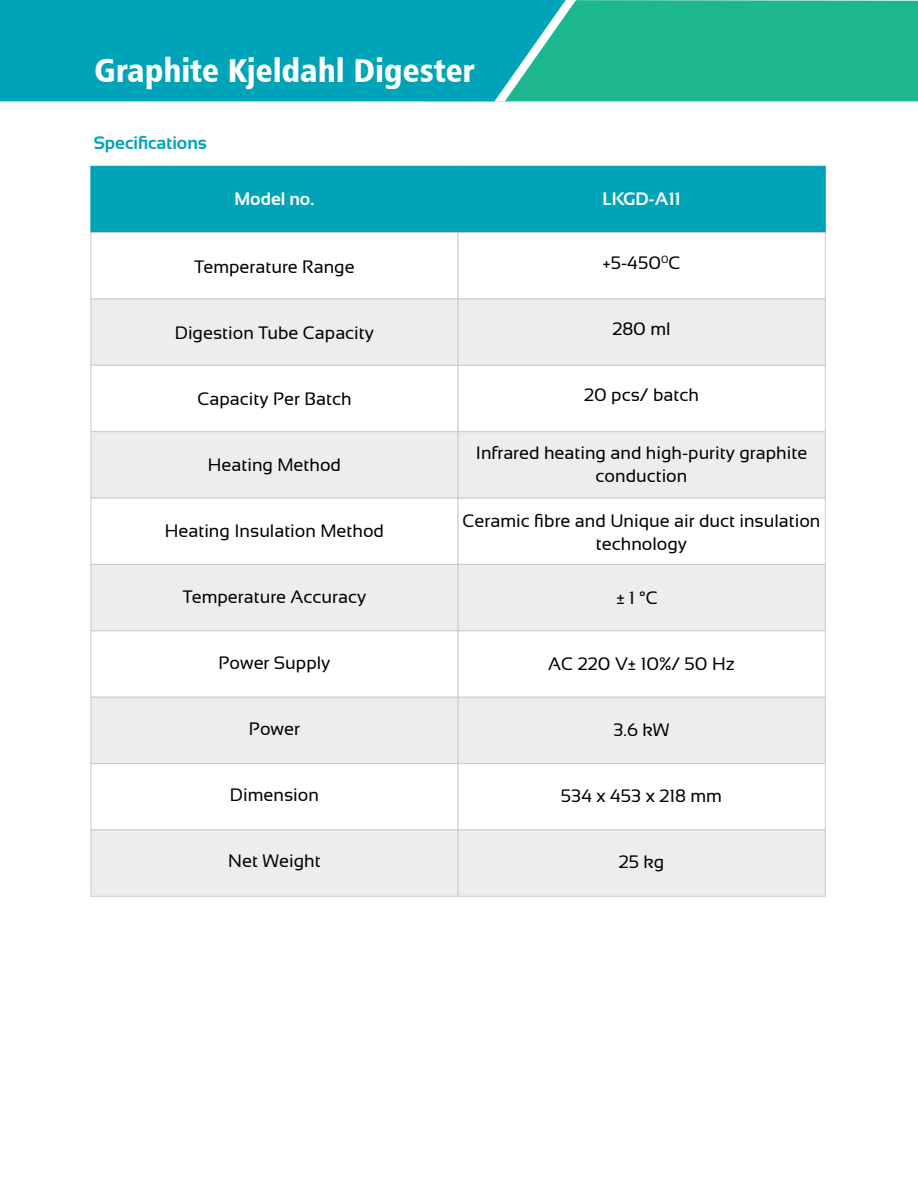
<style>
.page{position:relative;width:918px;height:1188px;background:#fff}
.page>*{position:absolute;margin:0;border:0;box-sizing:border-box;transform-origin:0 0}
.t1{font:33px "Humanist 777 BT Black Condensed B";color:#fff}
.t2{font:18px/22.5px "Sansation";color:#000;text-align:center}
.t3{font:700 18px "Sansation";color:#fff}
.t4{font:700 18px "Sansation";color:#00a4b9}
</style>
<div class="page">
<div style="left:576px;top:0;width:342px;height:101px;background:#1cb78e"></div>
<div style="left:0;top:0;width:566px;height:101px;background:#00a4b9"></div>
<div style="left:91px;top:166px;width:367px;height:67px;background:#00a4b9;border:1px solid #00a4b9"></div>
<div style="left:458px;top:166px;width:368px;height:67px;background:#00a4b9;border:1px solid #00a4b9"></div>
<div style="left:91px;top:232px;width:367px;height:67px;background:#fff;border:1px solid #ccc"></div>
<div style="left:458px;top:232px;width:368px;height:67px;background:#fff;border:1px solid #ccc"></div>
<div style="left:91px;top:299px;width:367px;height:67px;background:#ededed;border:1px solid #ccc"></div>
<div style="left:458px;top:299px;width:368px;height:67px;background:#ededed;border:1px solid #ccc"></div>
<div style="left:91px;top:365px;width:367px;height:67px;background:#fff;border:1px solid #ccc"></div>
<div style="left:458px;top:365px;width:368px;height:67px;background:#fff;border:1px solid #ccc"></div>
<div style="left:91px;top:431px;width:367px;height:67px;background:#ededed;border:1px solid #ccc"></div>
<div style="left:458px;top:431px;width:368px;height:67px;background:#ededed;border:1px solid #ccc"></div>
<div style="left:91px;top:498px;width:367px;height:67px;background:#fff;border:1px solid #ccc"></div>
<div style="left:458px;top:498px;width:368px;height:67px;background:#fff;border:1px solid #ccc"></div>
<div style="left:91px;top:564px;width:367px;height:67px;background:#ededed;border:1px solid #ccc"></div>
<div style="left:458px;top:564px;width:368px;height:67px;background:#ededed;border:1px solid #ccc"></div>
<div style="left:91px;top:630px;width:367px;height:68px;background:#fff;border:1px solid #ccc"></div>
<div style="left:458px;top:630px;width:368px;height:68px;background:#fff;border:1px solid #ccc"></div>
<div style="left:91px;top:697px;width:367px;height:67px;background:#ededed;border:1px solid #ccc"></div>
<div style="left:458px;top:697px;width:368px;height:67px;background:#ededed;border:1px solid #ccc"></div>
<div style="left:91px;top:763px;width:367px;height:67px;background:#fff;border:1px solid #ccc"></div>
<div style="left:458px;top:763px;width:368px;height:67px;background:#fff;border:1px solid #ccc"></div>
<div style="left:91px;top:830px;width:367px;height:67px;background:#ededed;border:1px solid #ccc"></div>
<div style="left:458px;top:830px;width:368px;height:67px;background:#ededed;border:1px solid #ccc"></div>
<h1 class="t1" style="left:94px;top:50px;width:382px">Graphite Kjeldahl Digester</h1>
<p class="t4" style="left:94px;top:132px;width:115px">Specifications</p>
<p class="t3" style="left:234px;top:189px;width:82px">Model no.</p>
<p class="t3" style="left:602px;top:189px;width:80px">LKGD-A11</p>
<p class="t2" style="left:194px;top:255px;width:162px">Temperature Range</p>
<p class="t2" style="left:602px;top:251px;width:80px">+5-450<sup>0</sup>C</p>
<p class="t2" style="left:175px;top:321px;width:201px">Digestion Tube Capacity</p>
<p class="t2" style="left:612px;top:317px;width:60px">280 ml</p>
<p class="t2" style="left:197px;top:387px;width:156px">Capacity Per Batch</p>
<p class="t2" style="left:584px;top:383px;width:116px">20 pcs/ batch</p>
<p class="t2" style="left:208px;top:453px;width:135px">Heating Method</p>
<p class="t2" style="left:165px;top:519px;width:221px">Heating Insulation Method</p>
<p class="t2" style="left:476px;top:442px;width:333px">Infrared heating and high-purity graphite conduction</p>
<p class="t2" style="left:462px;top:510px;width:360px">Ceramic fibre and Unique air duct insulation technology</p>
<p class="t2" style="left:183px;top:585px;width:185px">Temperature Accuracy</p>
<p class="t2" style="left:616px;top:587px;width:43px">± 1 °C</p>
<p class="t2" style="left:219px;top:651px;width:113px">Power Supply</p>
<p class="t2" style="left:548px;top:653px;width:188px">AC 220 V± 10%/ 50 Hz</p>
<p class="t2" style="left:249px;top:717px;width:53px">Power</p>
<p class="t2" style="left:614px;top:719px;width:58px">3.6 kW</p>
<p class="t2" style="left:230px;top:783px;width:91px">Dimension</p>
<p class="t2" style="left:561px;top:785px;width:163px">534 x 453 x 218 mm</p>
<p class="t2" style="left:228px;top:849px;width:94px">Net Weight</p>
<p class="t2" style="left:619px;top:851px;width:47px">25 kg</p>
</div>
